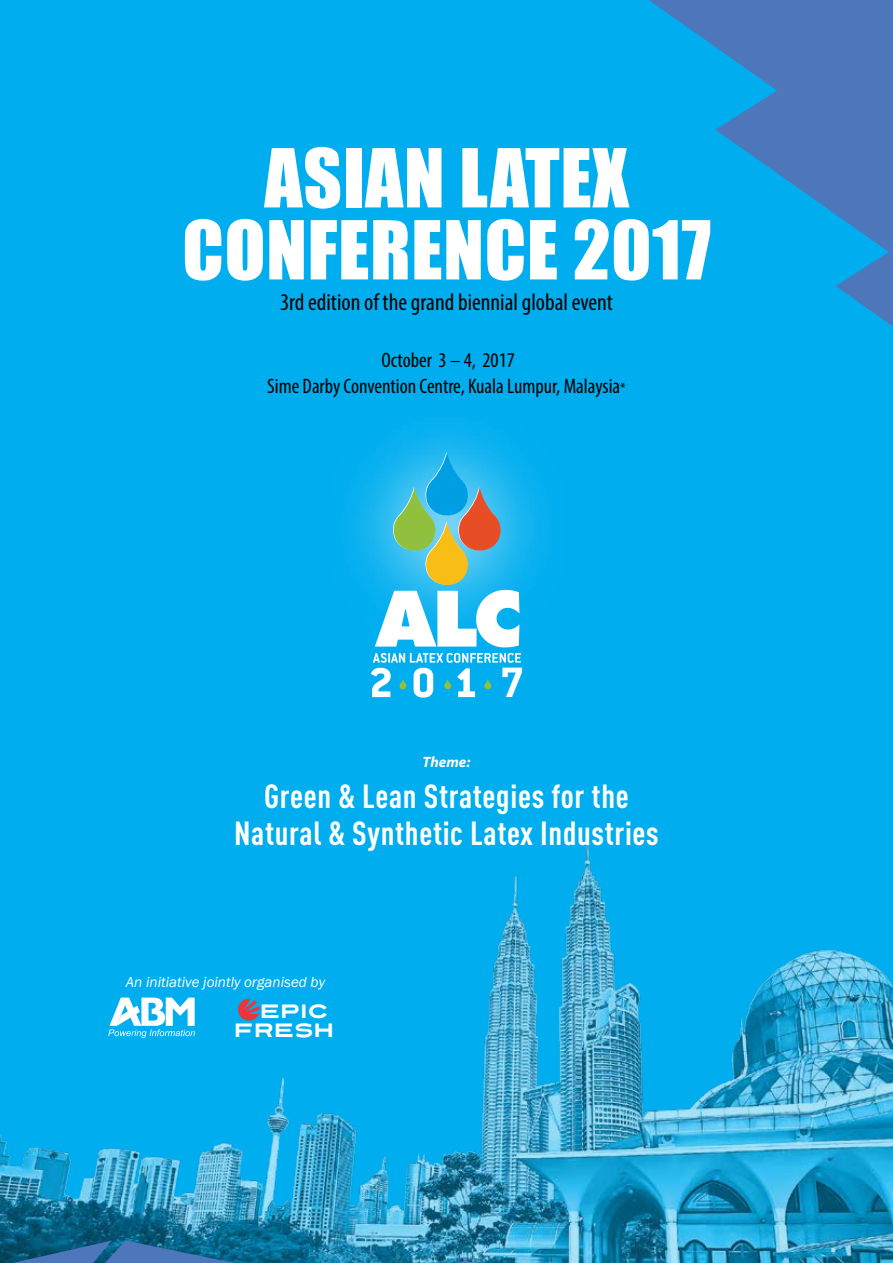
<style>
.page{position:relative;width:893px;height:1263px;background:#00aeef}
.page>*{position:absolute;margin:0;border:0;box-sizing:border-box;transform-origin:0 0}
.t1{font:75px/72px "Impact";letter-spacing:.01em;color:#fff;text-align:center}
.t2{font:700 41.25px "DIN";color:#fff;scale:1.04 1}
.t3{font:700 33px/37.5px "DIN Cond";letter-spacing:.02em;color:#fff;text-align:center}
.t4{font:condensed 24px "Myriad Pro";color:#000}
.t5{font:condensed 21px/25.2px "Myriad Pro";color:#000;text-align:center}
.t6{font:19.2px/18.9px "Turnpike";color:#fff}
.t7{font:italic 15px "Franklin Gothic";color:#fff}
.t8{font:italic 700 15px "Myriad Pro";color:#fff}
.s1{font-size:15px}
</style>
<div class="page">
<div style="left:326px;top:396px;width:241px;height:255px;background:#fff;opacity:.86"></div>
<img style="left:0;top:831px;width:893px;height:432px">
<svg style="left:375px;top:452px;width:144px;height:195px"></svg>
<svg style="left:371px;top:653px;width:150px;height:45px"></svg>
<svg style="left:649px;top:0;width:244px;height:326px"></svg>
<svg style="left:457px;top:1261px;width:19px;height:2px"></svg>
<svg style="left:13px;top:1240px;width:221px;height:23px;background:#27689a"></svg>
<svg style="left:237px;top:998px;width:23px;height:24px"></svg>
<svg style="left:108px;top:997px;width:87px;height:41px"></svg>
<h1 class="t1" style="left:182px;top:140px;width:530px">ASIAN LATEX<br>CONFERENCE 2017</h1>
<p class="t4" style="left:280px;top:288px;width:334px">3rd edition of the grand biennial global event</p>
<p class="t5" style="left:267px;top:348px;width:360px">October 3 – 4, 2017<br>Sime Darby Convention Centre, Kuala Lumpur, Malaysia<span class="s1">*</span></p>
<p class="t8" style="left:423px;top:752px;width:49px">Theme:</p>
<h2 class="t2" style="left:501px;top:655px;width:24px">7</h2>
<h3 class="t3" style="left:234px;top:776px;width:426px">Green &amp; Lean Strategies for the<br>Natural &amp; Synthetic Latex Industries</h3>
<p class="t7" style="left:126px;top:972px;width:201px">An initiative jointly organised by</p>
<p class="t6" style="left:234px;top:1001px;width:102px;text-indent:26px">EPIC<br>FRESH</p>
</div>
